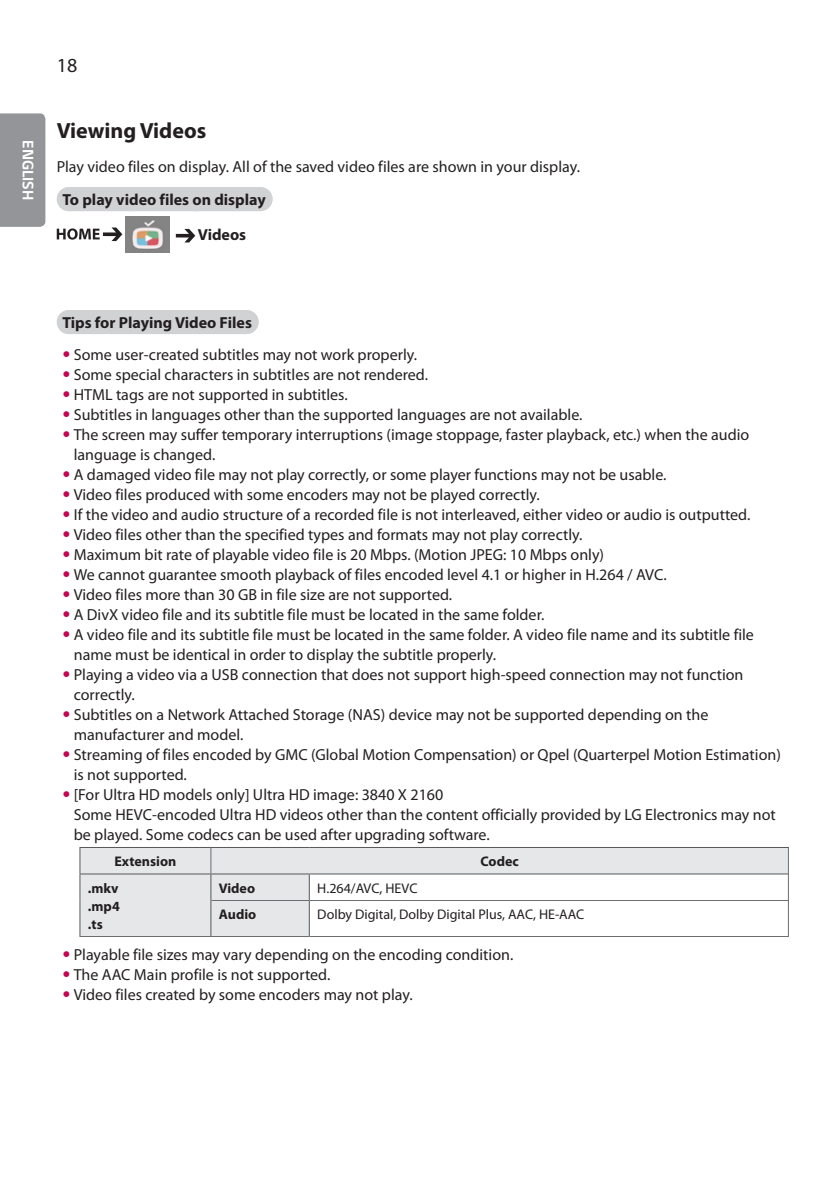
<style>
.page{position:relative;width:840px;height:1191px;background:#fff}
.page>*{position:absolute;margin:0;border:0;box-sizing:border-box;transform-origin:0 0}
.t1{font:700 22px "Myriad Pro";color:#231f20}
.t2{font:20px "Myriad Pro";color:#231f20}
.t3{font:16px/20px "Myriad Pro";color:#231f20}
.t4{font:700 16px/34.2px "Myriad Pro";color:#231f20}
.t5{font:700 16px "LG Smart";color:#fff;scale:.95 1}
.t6{font:14px "Myriad Pro";color:#231f20}
.t7{font:700 14px/18px "Myriad Pro";color:#231f20;text-align:justify}
.s1{font-family:"Univers";font-weight:300;color:#c30552}
</style>
<div class="page">
<div style="left:0;top:113px;width:45px;height:114px;background:#939598"></div>
<div style="left:69px;top:187px;width:190px;height:24px;background:#d1d2d4"></div>
<svg style="left:259px;top:187px;width:1px;height:24px"></svg>
<div style="left:69px;top:310px;width:176px;height:24px;background:#d1d2d4"></div>
<svg style="left:245px;top:310px;width:1px;height:24px"></svg>
<svg style="left:57px;top:227px;width:65px;height:14px"></svg>
<img style="left:125px;top:216px;width:44px;height:36px">
<svg style="left:176px;top:229px;width:19px;height:13px"></svg>
<svg style="left:80px;top:848px;width:707px;height:88px;fill:#e6e7e9"></svg>
<hr style="left:79px;top:936px;width:132px;height:1px;background:#6c6d70">
<hr style="left:79px;top:847px;width:132px;height:1px;background:#57585a">
<svg style="left:787px;top:848px;width:1px;height:52px"></svg>
<hr style="left:309px;top:900px;width:479px;height:1px;background:#6c6d70">
<hr style="left:787px;top:901px;width:1px;height:35px;background:#6c6d70">
<hr style="left:309px;top:936px;width:479px;height:1px;background:#6c6d70">
<hr style="left:211px;top:847px;width:98px;height:1px;background:#57585a">
<hr style="left:309px;top:847px;width:479px;height:1px;background:#57585a">
<svg style="left:79px;top:848px;width:1px;height:52px"></svg>
<hr style="left:79px;top:900px;width:1px;height:36px;background:#57585a">
<hr style="left:79px;top:873px;width:132px;height:1px;background:#57585a">
<svg style="left:210px;top:848px;width:1px;height:52px"></svg>
<hr style="left:211px;top:873px;width:98px;height:1px;background:#57585a">
<svg style="left:308px;top:874px;width:1px;height:26px"></svg>
<hr style="left:309px;top:873px;width:478px;height:1px;background:#57585a">
<hr style="left:210px;top:900px;width:1px;height:36px;background:#57585a">
<hr style="left:211px;top:900px;width:98px;height:1px;background:#6c6d70">
<hr style="left:211px;top:936px;width:98px;height:1px;background:#6c6d70">
<hr style="left:308px;top:901px;width:1px;height:35px;background:#57585a">
<p class="t5" style="left:39px;top:140px;width:65px;rotate:90deg">ENGLISH</p>
<p class="t2" style="left:57px;top:53px;width:22px">18</p>
<h1 class="t1" style="left:57px;top:116px;width:151px">Viewing Videos</h1>
<p class="t3" style="left:57px;top:156px;width:524px">Play video files on display. All of the saved video files are shown in your display.</p>
<p class="t4" style="left:198px;top:182px;width:69px;text-indent:-135px">To play video files on display<br>Videos</p>
<p class="t4" style="left:62px;top:305px;width:191px">Tips for Playing Video Files</p>
<p class="t3" style="left:62px;top:344px;width:356px"><span class="s1">•</span> Some user-created subtitles may not work properly.</p>
<p class="t3" style="left:62px;top:364px;width:367px"><span class="s1">•</span> Some special characters in subtitles are not rendered.</p>
<p class="t3" style="left:62px;top:384px;width:287px"><span class="s1">•</span> HTML tags are not supported in subtitles.</p>
<p class="t3" style="left:62px;top:404px;width:521px"><span class="s1">•</span> Subtitles in languages other than the supported languages are not available.</p>
<p class="t3" style="left:74px;top:424px;width:676px;text-indent:-11px"><span class="s1">•</span> The screen may suffer temporary interruptions (image stoppage, faster playback, etc.) when the audio language is changed.</p>
<p class="t3" style="left:62px;top:464px;width:605px"><span class="s1">•</span> A damaged video file may not play correctly, or some player functions may not be usable.</p>
<p class="t3" style="left:62px;top:484px;width:478px"><span class="s1">•</span> Video files produced with some encoders may not be played correctly.</p>
<p class="t3" style="left:62px;top:504px;width:689px"><span class="s1">•</span> If the video and audio structure of a recorded file is not interleaved, either video or audio is outputted.</p>
<p class="t3" style="left:62px;top:524px;width:521px"><span class="s1">•</span> Video files other than the specified types and formats may not play correctly.</p>
<p class="t3" style="left:62px;top:544px;width:543px"><span class="s1">•</span> Maximum bit rate of playable video file is 20 Mbps. (Motion JPEG: 10 Mbps only)</p>
<p class="t3" style="left:62px;top:564px;width:605px"><span class="s1">•</span> We cannot guarantee smooth playback of files encoded level 4.1 or higher in H.264 / AVC.</p>
<p class="t3" style="left:62px;top:584px;width:391px"><span class="s1">•</span> Video files more than 30 GB in file size are not supported.</p>
<p class="t3" style="left:62px;top:604px;width:483px"><span class="s1">•</span> A DivX video file and its subtitle file must be located in the same folder.</p>
<p class="t3" style="left:74px;top:624px;width:681px;text-indent:-11px"><span class="s1">•</span> A video file and its subtitle file must be located in the same folder. A video file name and its subtitle file name must be identical in order to display the subtitle properly.</p>
<p class="t3" style="left:74px;top:664px;width:670px;text-indent:-11px"><span class="s1">•</span> Playing a video via a USB connection that does not support high-speed connection may not function correctly.</p>
<p class="t3" style="left:74px;top:704px;width:635px;text-indent:-11px"><span class="s1">•</span> Subtitles on a Network Attached Storage (NAS) device may not be supported depending on the manufacturer and model.</p>
<p class="t3" style="left:74px;top:744px;width:708px;text-indent:-11px"><span class="s1">•</span> Streaming of files encoded by GMC (Global Motion Compensation) or Qpel (Quarterpel Motion Estimation) is not supported.</p>
<p class="t3" style="left:74px;top:784px;width:703px;text-indent:-11px"><span class="s1">•</span> [For Ultra HD models only] Ultra HD image: 3840 X 2160<br>Some HEVC-encoded Ultra HD videos other than the content officially provided by LG Electronics may not be played. Some codecs can be used after upgrading software.</p>
<p class="t7" style="left:114px;top:851px;width:63px">Extension</p>
<p class="t7" style="left:480px;top:851px;width:40px">Codec</p>
<p class="t7" style="left:88px;top:878px;width:33px">.mkv .mp4 .ts</p>
<p class="t7" style="left:219px;top:878px;width:38px">Video</p>
<p class="t6" style="left:317px;top:879px;width:102px">H.264/AVC, HEVC</p>
<p class="t7" style="left:219px;top:905px;width:39px">Audio</p>
<p class="t6" style="left:317px;top:905px;width:268px">Dolby Digital, Dolby Digital Plus, AAC, HE-AAC</p>
<p class="t3" style="left:62px;top:944px;width:452px"><span class="s1">•</span> Playable file sizes may vary depending on the encoding condition.</p>
<p class="t3" style="left:62px;top:964px;width:269px"><span class="s1">•</span> The AAC Main profile is not supported.</p>
<p class="t3" style="left:62px;top:984px;width:351px"><span class="s1">•</span> Video files created by some encoders may not play.</p>
</div>
